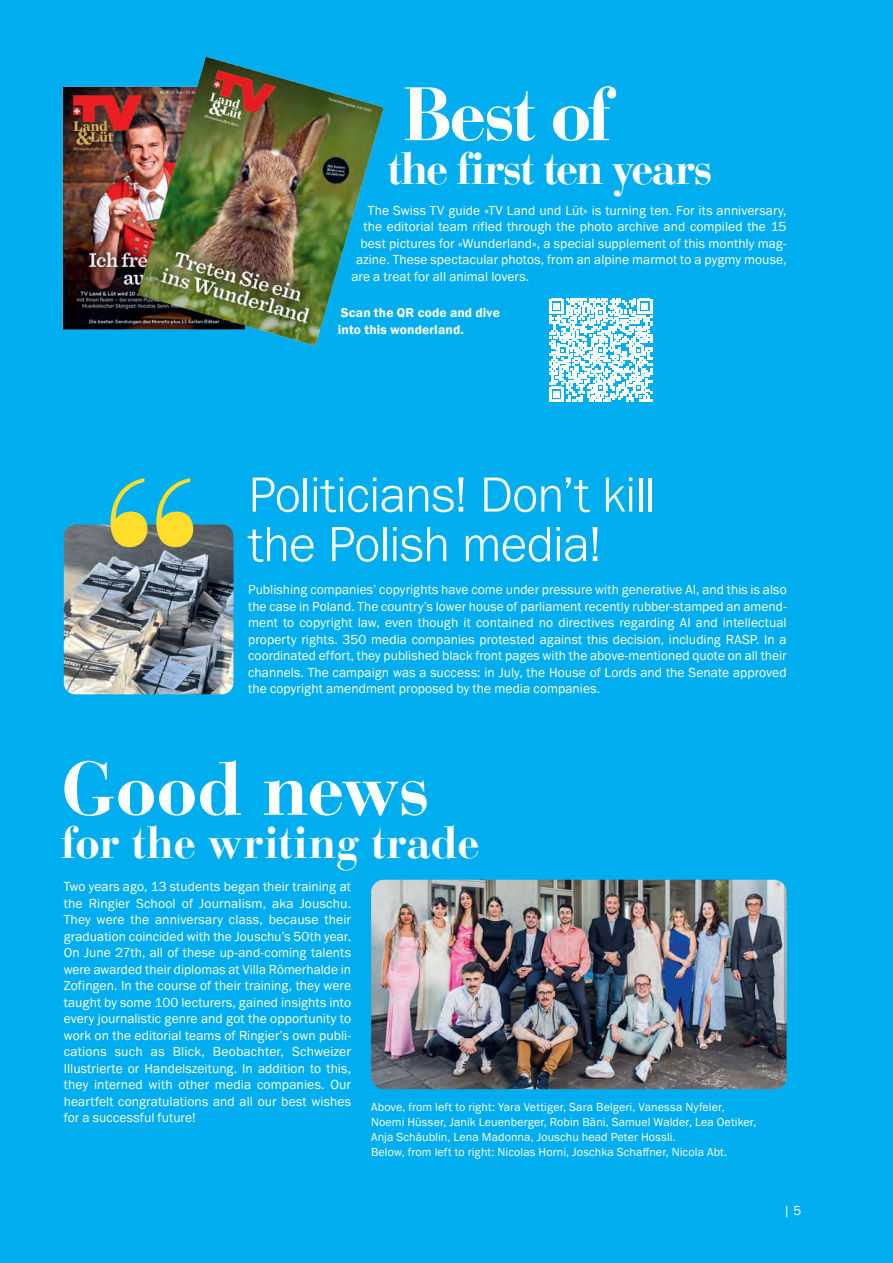
<style>
.page{position:relative;width:893px;height:1263px;background:#00aeef}
.page>*{position:absolute;margin:0;border:0;box-sizing:border-box;transform-origin:0 0}
.t1{font:700 75px "Bauer Bodoni Pro 1";letter-spacing:-.015em;color:#fff}
.t2{font:700 75px "Bauer Bodoni Pro 1";letter-spacing:-.035em;color:#fff}
.t3{font:300 51px/49.5px "Ringier";letter-spacing:-.015em;color:#fff}
.t4{font:700 45px "Bauer Bodoni Pro 1";letter-spacing:-.005em;color:#fff}
.t5{font:700 45px "Bauer Bodoni Pro 1";letter-spacing:-.025em;color:#fff}
.t6{font:13.5px/16.5px "Ringier";letter-spacing:.005em;color:#fff;text-align:justify}
.t7{font:900 13.5px/16.5px "Ringier";letter-spacing:.01em;color:#fff}
.t8{font:12px/15px "Ringier";letter-spacing:.01em;color:#fff}
</style>
<div class="page">
<img style="left:371px;top:880px;width:416px;height:209px">
<svg style="left:549px;top:299px;width:103px;height:103px"></svg>
<img style="left:62px;top:56px;width:322px;height:290px">
<img style="left:64px;top:525px;width:169px;height:169px">
<svg style="left:111px;top:478px;width:82px;height:69px"></svg>
<h1 class="t2" style="left:402px;top:66px;width:211px">Best of</h1>
<h3 class="t5" style="left:387px;top:139px;width:328px">the first ten years</h3>
<p class="t6" style="left:368px;top:201px;width:420px">The Swiss TV guide «TV Land und Lüt» is turning ten. For its anniversary,</p>
<p class="t6" style="left:363px;top:218px;width:425px">the editorial team rifled through the photo archive and compiled the 15</p>
<p class="t6" style="left:360px;top:234px;width:428px">best pictures for «Wunderland», a special supplement of this monthly mag-</p>
<p class="t6" style="left:356px;top:251px;width:432px">azine. These spectacular photos, from an alpine marmot to a pygmy mouse,</p>
<p class="t6" style="left:351px;top:267px;width:179px">are a treat for all animal lovers.</p>
<p class="t7" style="left:338px;top:304px;width:164px">Scan the QR code and dive into this wonderland.</p>
<h2 class="t3" style="left:248px;top:469px;width:409px">Politicians! Don’t kill the Polish media!</h2>
<p class="t6" style="left:248px;top:581px;width:540px">Publishing companies’ copyrights have come under pressure with generative AI, and this is also the case in Poland. The country’s lower house of parliament recently rubber-stamped an amend&shy;ment to copyright law, even though it contained no directives regarding AI and intellectual property rights. 350 media companies protested against this decision, including RASP. In a coordinated effort, they published black front pages with the above-mentioned quote on all their channels. The campaign was a success: in July, the House of Lords and the Senate approved the copyright amendment proposed by the media companies.</p>
<h1 class="t1" style="left:61px;top:741px;width:371px">Good news</h1>
<h3 class="t4" style="left:61px;top:814px;width:420px">for the writing trade</h3>
<p class="t6" style="left:64px;top:878px;width:289px">Two years ago, 13 students began their training at the Ringier School of Journalism, aka Jouschu.<br>They were the anniversary class, because their graduation coincided with the Jouschu’s 50th year.<br>On June 27th, all of these up-and-coming talents were awarded their diplomas at Villa Römerhalde in Zofingen. In the course of their training, they were taught by some 100 lecturers, gained insights into every journalistic genre and got the opportunity to work on the editorial teams of Ringier’s own publi&shy;cations such as Blick, Beobachter, Schweizer Illustrierte or Handelszeitung. In addition to this, they interned with other media companies. Our heartfelt congratulations and all our best wishes for a successful future!</p>
<p class="t8" style="left:371px;top:1099px;width:387px">Above, from left to right: Yara Vettiger, Sara Belgeri, Vanessa Nyfeler, Noemi Hüsser, Janik Leuenberger, Robin Bäni, Samuel Walder, Lea Oetiker, Anja Schäublin, Lena Madonna, Jouschu head Peter Hossli.<br>Below, from left to right: Nicolas Horni, Joschka Schaffner, Nicola Abt.</p>
<p class="t6" style="left:783px;top:1201px;width:20px">| 5</p>
</div>
